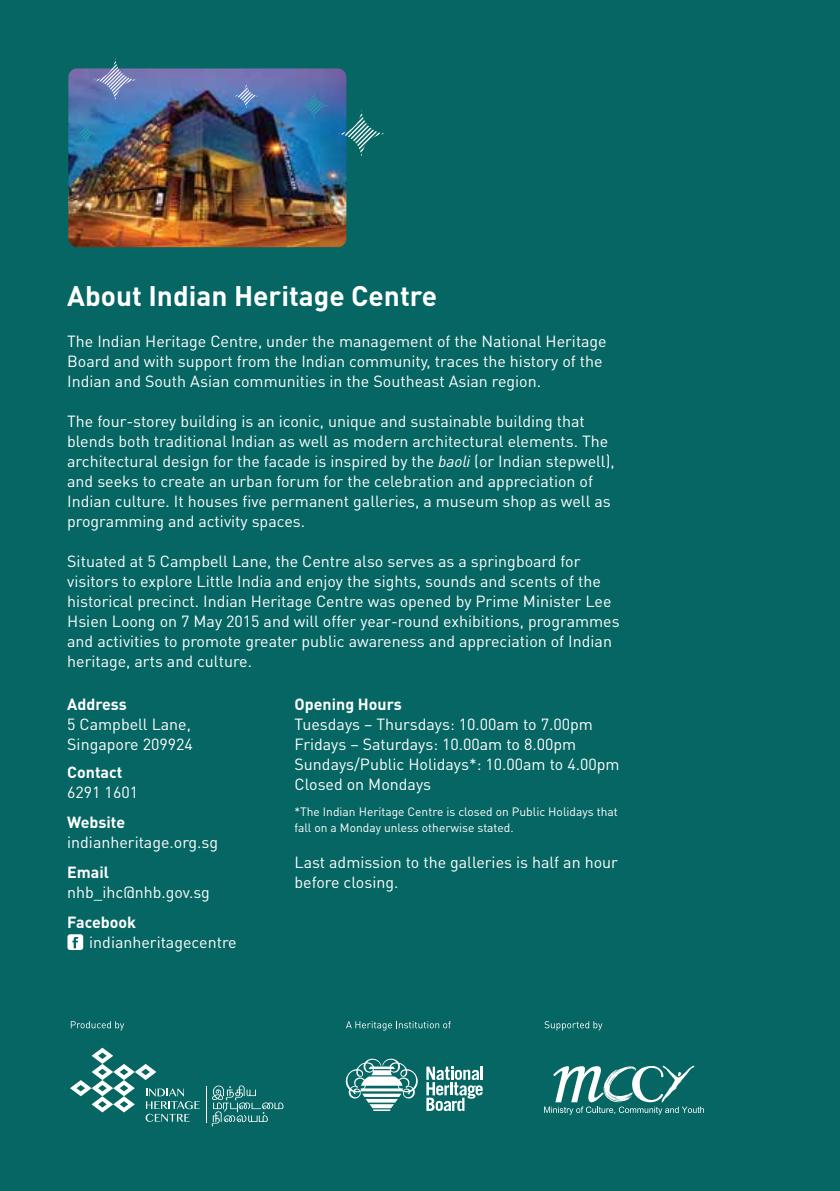
<style>
.page{position:relative;width:840px;height:1191px;background:#fff}
.page>*{position:absolute;margin:0;border:0;box-sizing:border-box;transform-origin:0 0}
.t1{font:700 28px "DIN Pro";color:#fff}
.t2{font:16px/20px "DIN Pro";color:#fff}
.t3{font:700 16px "DIN Pro";color:#fff}
.t4{font:12px/16px "DIN Pro";color:#fff}
.s1{font-style:italic}
</style>
<div class="page">
<div style="left:0;top:0;width:839px;height:1191px;background:#056663"></div>
<svg style="left:67px;top:934px;width:16px;height:16px"></svg>
<svg style="left:345px;top:1058px;width:73px;height:53px"></svg>
<svg style="left:426px;top:1066px;width:56px;height:45px"></svg>
<svg style="left:346px;top:1021px;width:104px;height:9px"></svg>
<svg style="left:544px;top:1021px;width:58px;height:9px"></svg>
<svg style="left:544px;top:1065px;width:159px;height:49px"></svg>
<svg style="left:71px;top:1021px;width:53px;height:9px"></svg>
<img style="left:68px;top:68px;width:278px;height:179px">
<svg style="left:92px;top:58px;width:46px;height:45px"></svg>
<svg style="left:336px;top:108px;width:48px;height:51px"></svg>
<svg style="left:232px;top:82px;width:28px;height:28px"></svg>
<svg style="left:298px;top:89px;width:32px;height:33px"></svg>
<svg style="left:75px;top:122px;width:23px;height:23px"></svg>
<svg style="left:70px;top:1047px;width:130px;height:74px"></svg>
<svg style="left:211px;top:1085px;width:72px;height:41px"></svg>
<hr style="left:206px;top:1086px;width:1px;height:36px;background:#fff">
<h1 class="t1" style="left:67px;top:277px;width:371px">About Indian Heritage Centre</h1>
<p class="t2" style="left:67px;top:331px;width:540px">The Indian Heritage Centre, under the management of the National Heritage<br>Board and with support from the Indian community, traces the history of the<br>Indian and South Asian communities in the Southeast Asian region.</p>
<p class="t2" style="left:67px;top:411px;width:548px">The four-storey building is an iconic, unique and sustainable building that blends both traditional Indian as well as modern architectural elements. The architectural design for the facade is inspired by the <span class="s1">baoli</span> (or Indian stepwell), and seeks to create an urban forum for the celebration and appreciation of Indian culture. It houses five permanent galleries, a museum shop as well as programming and activity spaces.</p>
<p class="t2" style="left:67px;top:551px;width:553px">Situated at 5 Campbell Lane, the Centre also serves as a springboard for visitors to explore Little India and enjoy the sights, sounds and scents of the historical precinct. Indian Heritage Centre was opened by Prime Minister Lee Hsien Loong on 7 May 2015 and will offer year-round exhibitions, programmes and activities to promote greater public awareness and appreciation of Indian heritage, arts and culture.</p>
<p class="t3" style="left:294px;top:693px;width:109px">Opening Hours</p>
<p class="t2" style="left:294px;top:714px;width:326px">Tuesdays – Thursdays: 10.00am to 7.00pm Fridays – Saturdays: 10.00am to 8.00pm Sundays/Public Holidays*: 10.00am to 4.00pm Closed on Mondays</p>
<p class="t4" style="left:294px;top:803px;width:324px">*The Indian Heritage Centre is closed on Public Holidays that fall on a Monday unless otherwise stated.</p>
<p class="t2" style="left:294px;top:852px;width:325px">Last admission to the galleries is half an hour before closing.</p>
<p class="t3" style="left:67px;top:693px;width:61px">Address</p>
<p class="t2" style="left:67px;top:714px;width:127px">5 Campbell Lane,<br>Singapore 209924</p>
<p class="t3" style="left:67px;top:761px;width:57px">Contact</p>
<p class="t2" style="left:67px;top:782px;width:72px">6291 1601</p>
<p class="t3" style="left:67px;top:811px;width:60px">Website</p>
<p class="t2" style="left:67px;top:832px;width:152px">indianheritage.org.sg</p>
<p class="t3" style="left:67px;top:861px;width:43px">Email</p>
<p class="t2" style="left:67px;top:882px;width:144px">nhb_ihc@nhb.gov.sg</p>
<p class="t3" style="left:67px;top:911px;width:70px">Facebook</p>
<p class="t2" style="left:89px;top:932px;width:149px">indianheritagecentre</p>
</div>
